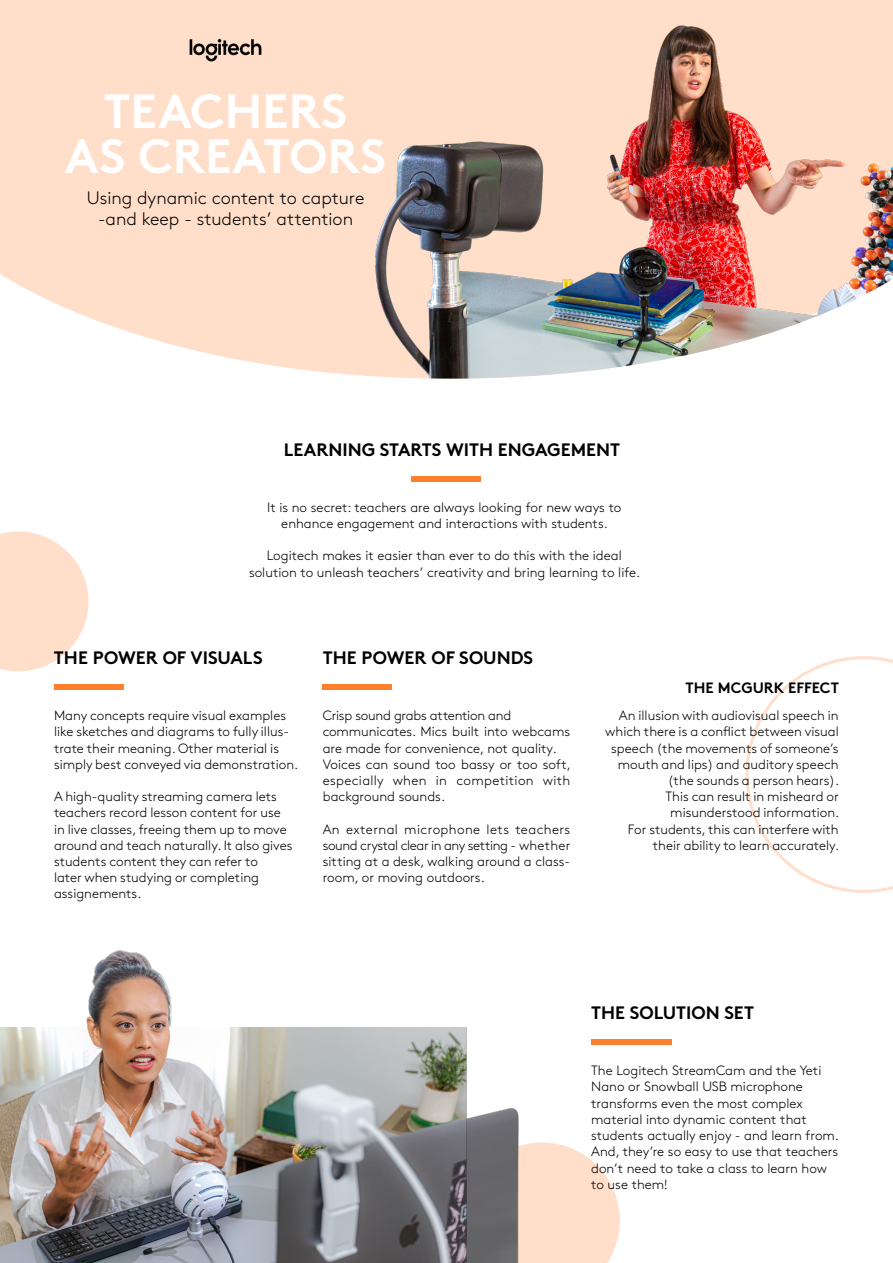
<style>
.page{position:relative;width:893px;height:1263px;background:#fff}
.page>*{position:absolute;margin:0;border:0;box-sizing:border-box;transform-origin:0 0}
.t1{font:700 48px/45px "Brown Pro";color:#fff;text-align:center}
.t2{font:700 18px "Brown Pro";color:#000}
.t3{font:300 18px/21.6px "Brown Pro";color:#000;text-align:center}
.t4{font:700 15px "Brown Pro";color:#000}
.t5{font:300 13.5px/16.2px "Brown Pro";color:#000}
</style>
<div class="page">
<svg style="left:527px;top:1142px;width:93px;height:121px"></svg>
<img style="left:86px;top:950px;width:86px;height:77px">
<svg style="left:0;top:0;width:893px;height:374px;fill:#ffdfca"></svg>
<img style="left:336px;top:13px;width:557px;height:366px">
<svg style="left:745px;top:656px;width:148px;height:237px"></svg>
<svg style="left:0;top:531px;width:89px;height:140px"></svg>
<div style="left:54px;top:685px;width:69px;height:5px;background:#ff7f2c"></div>
<div style="left:323px;top:685px;width:69px;height:5px;background:#ff7f2c"></div>
<div style="left:412px;top:476px;width:69px;height:5px;background:#ff7f2c"></div>
<img style="left:190px;top:38px;width:72px;height:23px">
<div style="left:591px;top:1040px;width:81px;height:5px;background:#ff7f2c"></div>
<img style="left:0;top:1027px;width:527px;height:236px">
<h1 class="t1" style="left:65px;top:84px;width:322px">TEACHERS<br>AS CREATORS</h1>
<h2 class="t3" style="left:87px;top:185px;width:279px">Using dynamic content to capture -and keep - students’ attention</h2>
<h2 class="t2" style="left:284px;top:435px;width:338px">LEARNING STARTS WITH ENGAGEMENT</h2>
<p class="t5" style="left:267px;top:498px;width:356px;text-align:center">It is no secret: teachers are always looking for new ways to enhance engagement and interactions with students.</p>
<p class="t5" style="left:249px;top:547px;width:393px;text-align:center">Logitech makes it easier than ever to do this with the ideal solution to unleash teachers’ creativity and bring learning to life.</p>
<h2 class="t2" style="left:54px;top:644px;width:210px">THE POWER OF VISUALS</h2>
<h2 class="t2" style="left:323px;top:644px;width:212px">THE POWER OF SOUNDS</h2>
<p class="t5" style="left:54px;top:706px;width:246px">Many concepts require visual examples like sketches and diagrams to fully illus&shy;trate their meaning. Other material is simply best conveyed via demonstration.</p>
<p class="t5" style="left:54px;top:787px;width:240px">A high-quality streaming camera lets teachers record lesson content for use in live classes, freeing them up to move around and teach naturally. It also gives students content they can refer to<br>later when studying or completing assignements.</p>
<p class="t5" style="left:323px;top:706px;width:250px">Crisp sound grabs attention and communicates. Mics built into webcams are made for convenience, not quality.<br>Voices can sound too bassy or too soft, especially when in competition with background sounds.</p>
<p class="t5" style="left:323px;top:820px;width:249px;text-align:justify">An external microphone lets teachers sound crystal clear in any setting - whether sitting at a desk, walking around a class&shy;room, or moving outdoors.</p>
<p class="t4" style="left:685px;top:675px;width:155px">THE MCGURK EFFECT</p>
<p class="t5" style="left:605px;top:706px;width:236px;text-align:right">An illusion with audiovisual speech in which there is a conflict between visual speech (the movements of someone’s mouth and lips) and auditory speech (the sounds a person hears).<br>This can result in misheard or misunderstood information.<br>For students, this can interfere with their ability to learn accurately.</p>
<h2 class="t2" style="left:591px;top:998px;width:164px">THE SOLUTION SET</h2>
<p class="t5" style="left:591px;top:1061px;width:249px">The Logitech StreamCam and the Yeti Nano or Snowball USB microphone transforms even the most complex material into dynamic content that students actually enjoy - and learn from.<br>And, they’re so easy to use that teachers don’t need to take a class to learn how to use them!</p>
</div>
